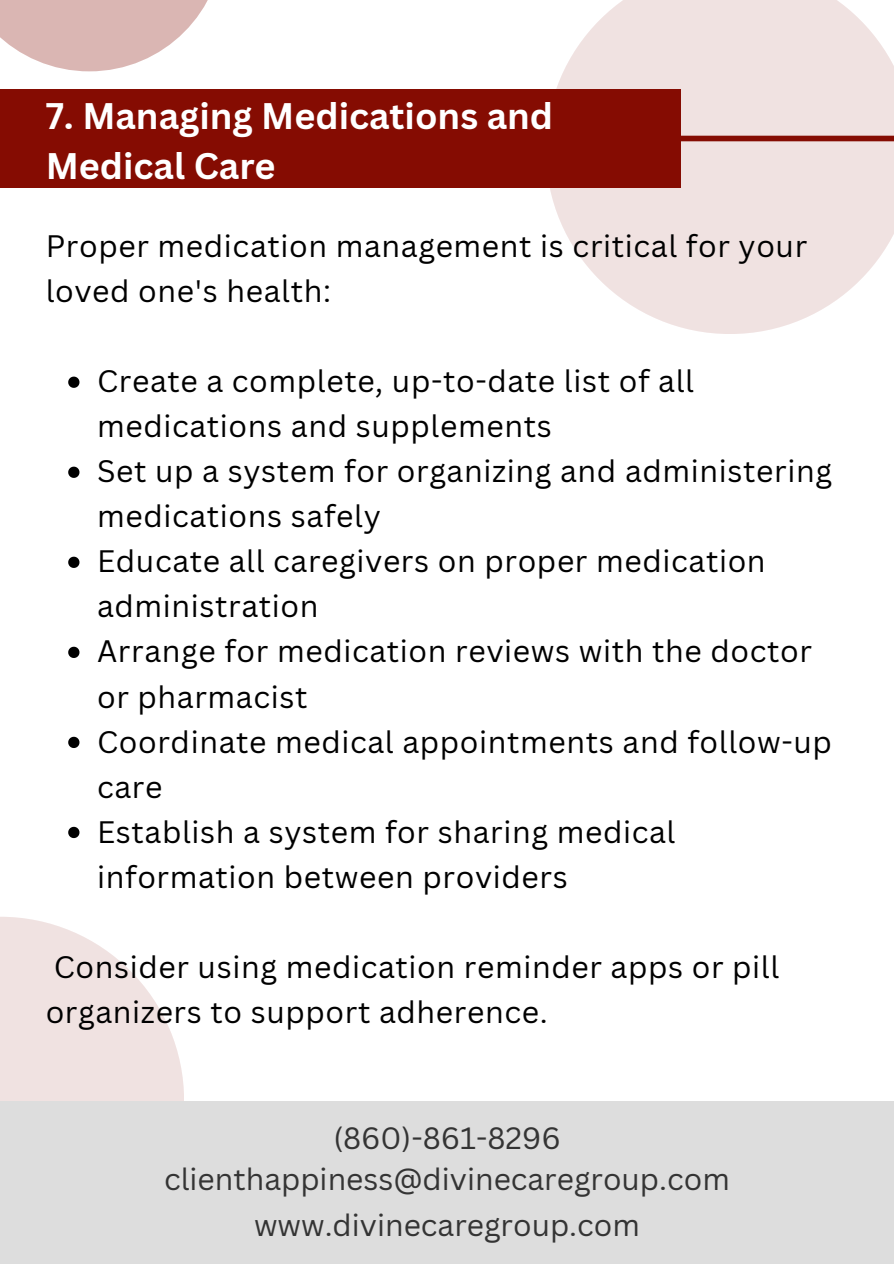
<style>
.page{position:relative;width:894px;height:1264px;background:#fff}
.page>*{position:absolute;margin:0;border:0;box-sizing:border-box;transform-origin:0 0}
.t1{font:700 36px/49.5px "Canva Sans";color:#fff}
.t2{font:30.15px/45px "Canva Sans";letter-spacing:.02em;color:#000}
.t3{font:30px "Canva Sans";color:#343434}
</style>
<div class="page">
<svg style="left:550px;top:0;width:343px;height:334px;fill:#f0e2e1"></svg>
<svg style="left:0;top:917px;width:184px;height:183px;fill:#f0e2e1"></svg>
<svg style="left:0;top:0;width:208px;height:71px;fill:#dab6b3"></svg>
<div style="left:0;top:89px;width:679px;height:99px;background:#850c02"></div>
<div style="left:679px;top:136px;width:214px;height:5px;background:#850c02"></div>
<div style="left:0;top:1100px;width:893px;height:163px;background:#ddd"></div>
<svg style="left:68px;top:376px;width:11px;height:12px"></svg>
<svg style="left:68px;top:466px;width:11px;height:12px"></svg>
<svg style="left:68px;top:556px;width:11px;height:12px"></svg>
<svg style="left:68px;top:646px;width:11px;height:12px"></svg>
<svg style="left:68px;top:736px;width:11px;height:12px"></svg>
<svg style="left:68px;top:826px;width:11px;height:12px"></svg>
<p class="t1" style="left:46px;top:91px;width:508px">7. Managing Medications and<br>Medical Care</p>
<p class="t2" style="left:46px;top:223px;width:762px">Proper medication management is critical for your loved one's health:</p>
<p class="t2" style="left:97px;top:358px;width:598px">Create a complete, up-to-date list of all medications and supplements</p>
<p class="t2" style="left:97px;top:448px;width:736px">Set up a system for organizing and administering medications safely</p>
<p class="t2" style="left:97px;top:538px;width:670px">Educate all caregivers on proper medication administration</p>
<p class="t2" style="left:97px;top:628px;width:716px">Arrange for medication reviews with the doctor or pharmacist</p>
<p class="t2" style="left:97px;top:718px;width:736px">Coordinate medical appointments and follow-up care</p>
<p class="t2" style="left:97px;top:808px;width:579px">Establish a system for sharing medical information between providers</p>
<p class="t2" style="left:46px;top:943px;width:734px">Consider using medication reminder apps or pill organizers to support adherence.</p>
<h1 class="t3" style="left:333px;top:1117px;width:229px">(860)-861-8296</h1>
<p class="t3" style="left:164px;top:1158px;width:567px">clienthappiness@divinecaregroup.com</p>
<p class="t3" style="left:254px;top:1204px;width:387px">www.divinecaregroup.com</p>
</div>
